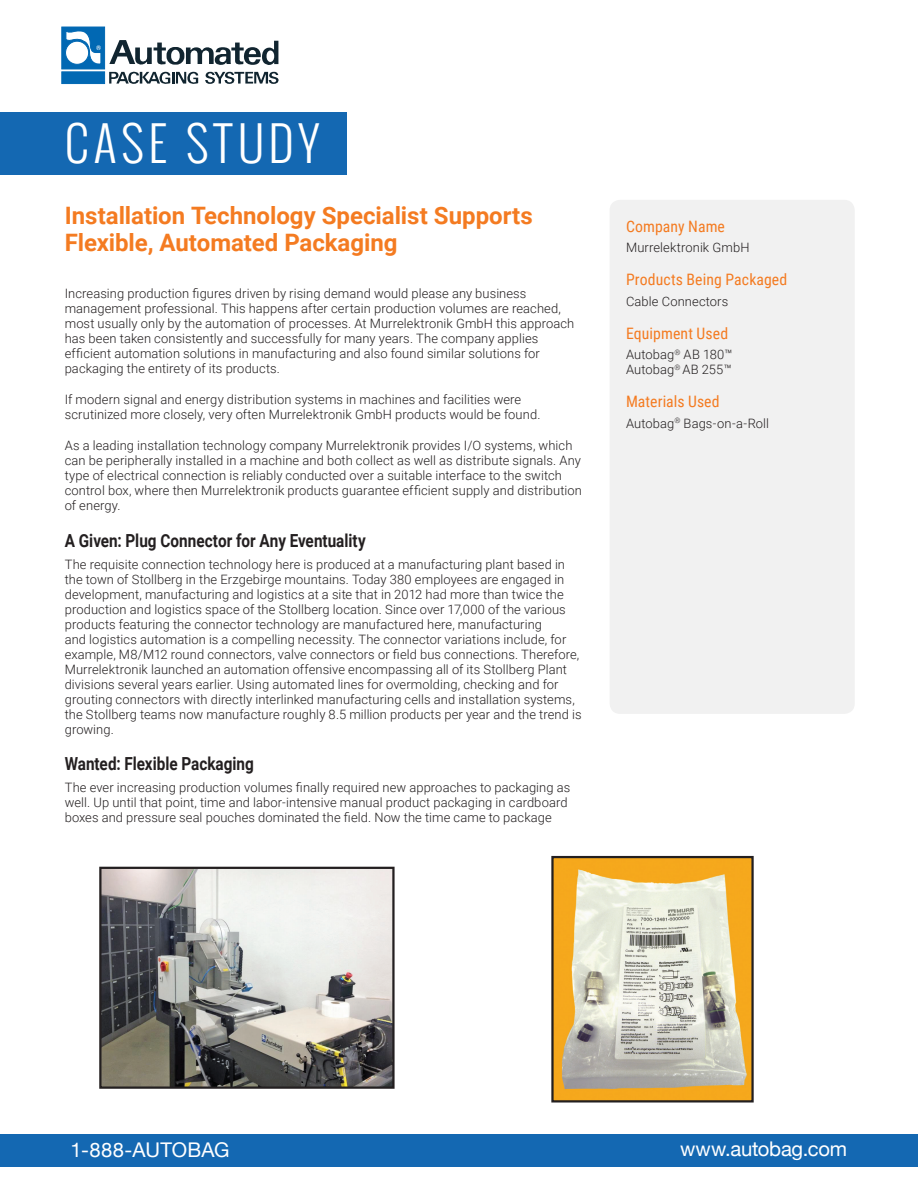
<style>
.page{position:relative;width:918px;height:1188px;background:#fff}
.page>*{position:absolute;margin:0;border:0;box-sizing:border-box;transform-origin:0 0}
.t1{font:300 48px "Oswald";letter-spacing:.1em;color:#fff}
.t2{font:700 24px/27px "Roboto";color:#f47b21}
.t3{font:20.25px "Helvetica Neue";letter-spacing:-.01em;color:#fff}
.t4{font:20.25px "Helvetica Neue";letter-spacing:.01em;color:#fff}
.subhead{font:700 18px "Roboto";color:#231f20;scale:.85 1}
.sidebar_subhead{font:15.75px "Roboto Condensed";letter-spacing:.005em;color:#f47b21}
.body_copy{font:300 12.9px/15px "Roboto";letter-spacing:.005em;color:#231f20}
.sidebar_body{font:300 12.9px "Roboto";letter-spacing:.01em;color:#231f20}
</style>
<div class="page">
<svg style="left:205px;top:72px;width:74px;height:12px"></svg>
<svg style="left:109px;top:71px;width:90px;height:13px"></svg>
<svg style="left:109px;top:40px;width:169px;height:25px"></svg>
<div style="left:62px;top:27px;width:43px;height:42px;background:#0168b3"></div>
<div style="left:62px;top:72px;width:43px;height:12px;background:#0168b3"></div>
<div style="left:65px;top:41px;width:24px;height:23px;border:1px solid #0168b3;border-radius:50%"></div>
<svg style="left:66px;top:31px;width:35px;height:34px"></svg>
<div style="left:0;top:1134px;width:918px;height:33px;background:#1468b2"></div>
<div style="left:0;top:112px;width:347px;height:63px;background:#1468b2"></div>
<div style="left:610px;top:200px;width:245px;height:514px;background:#f1f1f1;border-radius:10px"></div>
<img style="left:102px;top:870px;width:290px;height:216px">
<div style="left:99px;top:867px;width:296px;height:222px;border:2px solid #231f20"></div>
<img style="left:554px;top:859px;width:197px;height:241px">
<div style="left:551px;top:856px;width:203px;height:247px;border:2px solid #231f20"></div>
<h1 class="t1" style="left:65px;top:108px;width:256px">CASE STUDY</h1>
<p class="t2" style="left:65px;top:201px;width:469px">Installation Technology Specialist Supports<br>Flexible, Automated Packaging</p>
<p class="body_copy" style="left:65px;top:285px;width:511px">Increasing production figures driven by rising demand would please any business management professional. This happens after certain production volumes are reached, most usually only by the automation of processes. At Murrelektronik GmbH this approach has been taken consistently and successfully for many years. The company applies efficient automation solutions in manufacturing and also found similar solutions for packaging the entirety of its products.</p>
<p class="body_copy" style="left:65px;top:391px;width:477px">If modern signal and energy distribution systems in machines and facilities were scrutinized more closely, very often Murrelektronik GmbH products would be found.</p>
<p class="body_copy" style="left:65px;top:438px;width:519px">As a leading installation technology company Murrelektronik provides I/O systems, which can be peripherally installed in a machine and both collect as well as distribute signals. Any type of electrical connection is reliably conducted over a suitable interface to the switch control box, where then Murrelektronik products guarantee efficient supply and distribution of energy.</p>
<p class="subhead" style="left:65px;top:528px;width:356px">A Given: Plug Connector for Any Eventuality</p>
<p class="body_copy" style="left:65px;top:556px;width:518px">The requisite connection technology here is produced at a manufacturing plant based in the town of Stollberg in the Erzgebirge mountains. Today 380 employees are engaged in development, manufacturing and logistics at a site that in 2012 had more than twice the production and logistics space of the Stollberg location. Since over 17,000 of the various products featuring the connector technology are manufactured here, manufacturing<br>and logistics automation is a compelling necessity. The connector variations include, for example, M8/M12 round connectors, valve connectors or field bus connections. Therefore, Murrelektronik launched an automation offensive encompassing all of its Stollberg Plant divisions several years earlier. Using automated lines for overmolding, checking and for grouting connectors with directly interlinked manufacturing cells and installation systems, the Stollberg teams now manufacture roughly 8.5 million products per year and the trend is growing.</p>
<p class="subhead" style="left:65px;top:751px;width:224px">Wanted: Flexible Packaging</p>
<p class="body_copy" style="left:65px;top:780px;width:507px">The ever increasing production volumes finally required new approaches to packaging as well. Up until that point, time and labor-intensive manual product packaging in cardboard boxes and pressure seal pouches dominated the field. Now the time came to package</p>
<p class="sidebar_subhead" style="left:626px;top:215px;width:100px">Company Name</p>
<p class="sidebar_body" style="left:626px;top:238px;width:125px">Murrelektronik GmbH</p>
<p class="sidebar_subhead" style="left:626px;top:269px;width:163px">Products Being Packaged</p>
<p class="sidebar_body" style="left:626px;top:292px;width:104px">Cable Connectors</p>
<p class="sidebar_subhead" style="left:626px;top:322px;width:104px">Equipment Used</p>
<p class="sidebar_body" style="left:626px;top:345px;width:108px">Autobag<sup>®</sup> AB 180™</p>
<p class="sidebar_body" style="left:626px;top:360px;width:107px">Autobag<sup>®</sup> AB 255™</p>
<p class="sidebar_subhead" style="left:626px;top:391px;width:95px">Materials Used</p>
<p class="sidebar_body" style="left:626px;top:414px;width:144px">Autobag<sup>®</sup> Bags-on-a-Roll</p>
<h3 class="t4" style="left:71px;top:1135px;width:160px">1-888-AUTOBAG</h3>
<h3 class="t3" style="left:680px;top:1134px;width:169px">www.autobag.com</h3>
</div>
